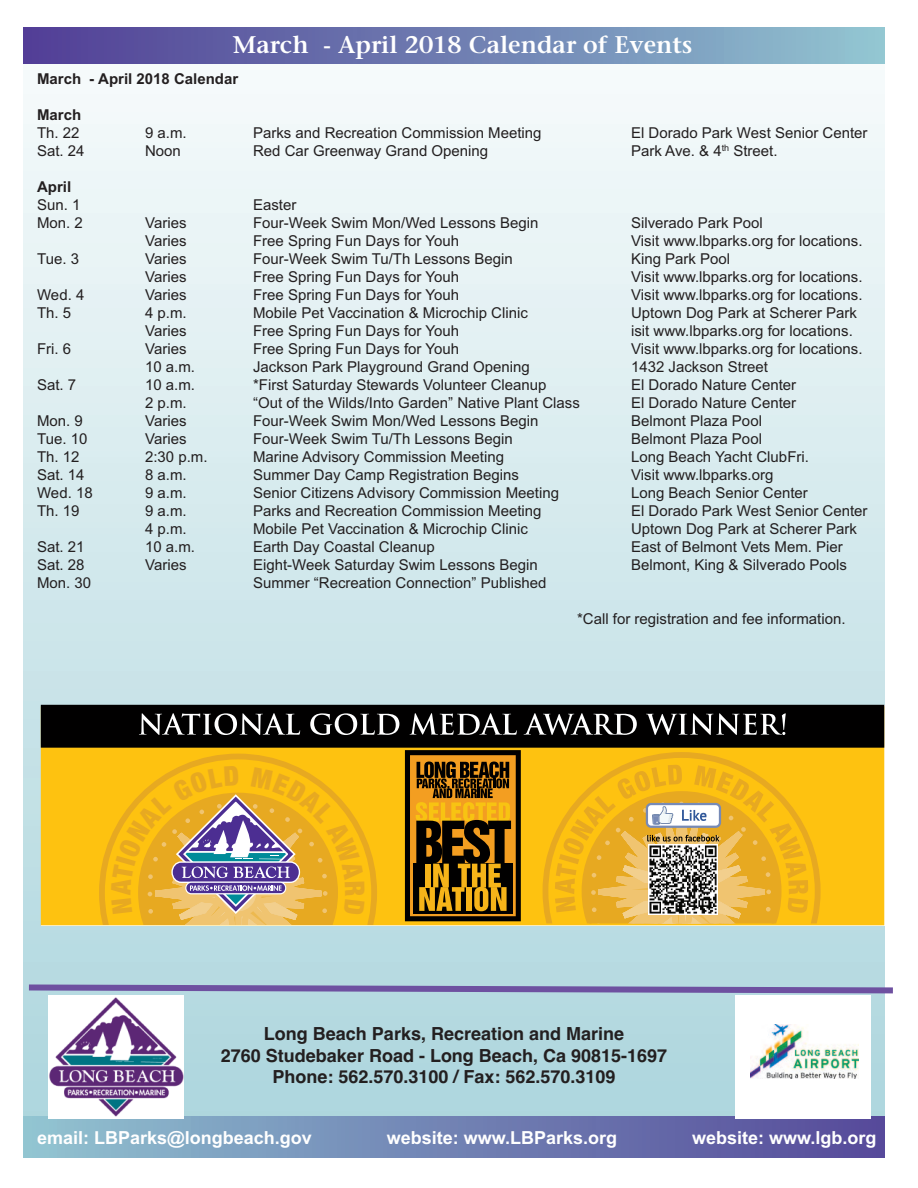
<style>
.page{position:relative;width:918px;height:1188px;background:#fff}
.page>*{position:absolute;margin:0;border:0;box-sizing:border-box;transform-origin:0 0}
.t1{font:600 24px "Stone Serif";color:#fff}
.t2{font:700 18px/21.6px "Helvetica";color:#231f20;text-align:center}
.t3{font:700 18px "Arial";color:#fff}
.t4{font:15px "Arial";color:#231f20}
.t5{font:700 15px "Arial";color:#231f20}
</style>
<div class="page">
<div style="left:23px;top:27px;width:862px;height:1130px;background:linear-gradient(to bottom,#f8fbfc,#abd4dc)"></div>
<div style="left:23px;top:27px;width:862px;height:37px;background:linear-gradient(to right,#503c95,#90c3d0)"></div>
<div style="left:23px;top:1117px;width:862px;height:40px;background:linear-gradient(to right,#90c1d0,#554799)"></div>
<svg style="left:23px;top:981px;width:870px;height:15px;background:#99a2c6"></svg>
<img style="left:49px;top:995px;width:134px;height:124px">
<div style="left:736px;top:995px;width:135px;height:124px;background:#fff"></div>
<img style="left:750px;top:1024px;width:108px;height:54px">
<div style="left:41px;top:706px;width:843px;height:219px;background:#fec210"></div>
<svg style="left:543px;top:752px;width:278px;height:171px"></svg>
<div style="left:405px;top:750px;width:116px;height:171px;border:21px solid #010000"></div>
<div style="left:410px;top:755px;width:106px;height:161px;border:11px solid #f39e21"></div>
<div style="left:413px;top:864px;width:100px;height:50px;background:#010000"></div>
<svg style="left:416px;top:762px;width:95px;height:149px"></svg>
<div style="left:41px;top:705px;width:843px;height:43px;background:#010000"></div>
<svg style="left:139px;top:713px;width:161px;height:22px"></svg>
<svg style="left:310px;top:713px;width:89px;height:22px"></svg>
<svg style="left:410px;top:713px;width:107px;height:22px"></svg>
<svg style="left:524px;top:713px;width:113px;height:22px"></svg>
<svg style="left:646px;top:713px;width:140px;height:22px"></svg>
<svg style="left:555px;top:765px;width:253px;height:159px"></svg>
<svg style="left:99px;top:754px;width:278px;height:171px"></svg>
<svg style="left:111px;top:766px;width:254px;height:160px"></svg>
<h1 class="t1" style="left:233px;top:36px;width:461px">March - April 2018 Calendar of Events</h1>
<p class="t5" style="left:37px;top:70px;width:203px">March - April 2018 Calendar</p>
<p class="t5" style="left:37px;top:106px;width:46px">March</p>
<p class="t4" style="left:37px;top:124px;width:44px">Th. 22</p>
<p class="t4" style="left:145px;top:124px;width:43px">9 a.m.</p>
<p class="t4" style="left:253px;top:124px;width:290px">Parks and Recreation Commission Meeting</p>
<p class="t4" style="left:631px;top:124px;width:238px">El Dorado Park West Senior Center</p>
<p class="t4" style="left:37px;top:142px;width:49px">Sat. 24</p>
<p class="t4" style="left:145px;top:142px;width:37px">Noon</p>
<p class="t4" style="left:253px;top:142px;width:237px">Red Car Greenway Grand Opening</p>
<p class="t4" style="left:631px;top:142px;width:148px">Park Ave. &amp; 4<sup>th</sup> Street.</p>
<p class="t5" style="left:37px;top:178px;width:36px">April</p>
<p class="t4" style="left:37px;top:196px;width:45px">Sun. 1</p>
<p class="t4" style="left:253px;top:196px;width:45px">Easter</p>
<p class="t4" style="left:37px;top:214px;width:47px">Mon. 2</p>
<p class="t4" style="left:145px;top:214px;width:43px">Varies</p>
<p class="t4" style="left:253px;top:214px;width:287px">Four-Week Swim Mon/Wed Lessons Begin</p>
<p class="t4" style="left:631px;top:214px;width:133px">Silverado Park Pool</p>
<p class="t4" style="left:145px;top:232px;width:43px">Varies</p>
<p class="t4" style="left:253px;top:232px;width:207px">Free Spring Fun Days for Youh</p>
<p class="t4" style="left:631px;top:232px;width:233px">Visit www.lbparks.org for locations.</p>
<p class="t4" style="left:37px;top:250px;width:43px">Tue. 3</p>
<p class="t4" style="left:145px;top:250px;width:43px">Varies</p>
<p class="t4" style="left:253px;top:250px;width:261px">Four-Week Swim Tu/Th Lessons Begin</p>
<p class="t4" style="left:631px;top:250px;width:101px">King Park Pool</p>
<p class="t4" style="left:145px;top:268px;width:43px">Varies</p>
<p class="t4" style="left:253px;top:268px;width:207px">Free Spring Fun Days for Youh</p>
<p class="t4" style="left:631px;top:268px;width:233px">Visit www.lbparks.org for locations.</p>
<p class="t4" style="left:37px;top:286px;width:49px">Wed. 4</p>
<p class="t4" style="left:145px;top:286px;width:43px">Varies</p>
<p class="t4" style="left:253px;top:286px;width:207px">Free Spring Fun Days for Youh</p>
<p class="t4" style="left:631px;top:286px;width:233px">Visit www.lbparks.org for locations.</p>
<p class="t4" style="left:37px;top:304px;width:36px">Th. 5</p>
<p class="t4" style="left:145px;top:304px;width:43px">4 p.m.</p>
<p class="t4" style="left:253px;top:304px;width:276px">Mobile Pet Vaccination &amp; Microchip Clinic</p>
<p class="t4" style="left:631px;top:304px;width:227px">Uptown Dog Park at Scherer Park</p>
<p class="t4" style="left:145px;top:322px;width:43px">Varies</p>
<p class="t4" style="left:253px;top:322px;width:207px">Free Spring Fun Days for Youh</p>
<p class="t4" style="left:631px;top:322px;width:223px">isit www.lbparks.org for locations.</p>
<p class="t4" style="left:37px;top:340px;width:36px">Fri. 6</p>
<p class="t4" style="left:145px;top:340px;width:43px">Varies</p>
<p class="t4" style="left:253px;top:340px;width:207px">Free Spring Fun Days for Youh</p>
<p class="t4" style="left:631px;top:340px;width:233px">Visit www.lbparks.org for locations.</p>
<p class="t4" style="left:145px;top:358px;width:52px">10 a.m.</p>
<p class="t4" style="left:253px;top:358px;width:278px">Jackson Park Playground Grand Opening</p>
<p class="t4" style="left:631px;top:358px;width:138px">1432 Jackson Street</p>
<p class="t4" style="left:37px;top:376px;width:41px">Sat. 7</p>
<p class="t4" style="left:145px;top:376px;width:52px">10 a.m.</p>
<p class="t4" style="left:253px;top:376px;width:295px">*First Saturday Stewards Volunteer Cleanup</p>
<p class="t4" style="left:631px;top:376px;width:167px">El Dorado Nature Center</p>
<p class="t4" style="left:145px;top:394px;width:43px">2 p.m.</p>
<p class="t4" style="left:253px;top:394px;width:328px">“Out of the Wilds/Into Garden” Native Plant Class</p>
<p class="t4" style="left:631px;top:394px;width:167px">El Dorado Nature Center</p>
<p class="t4" style="left:37px;top:412px;width:47px">Mon. 9</p>
<p class="t4" style="left:145px;top:412px;width:43px">Varies</p>
<p class="t4" style="left:253px;top:412px;width:287px">Four-Week Swim Mon/Wed Lessons Begin</p>
<p class="t4" style="left:631px;top:412px;width:132px">Belmont Plaza Pool</p>
<p class="t4" style="left:37px;top:430px;width:52px">Tue. 10</p>
<p class="t4" style="left:145px;top:430px;width:43px">Varies</p>
<p class="t4" style="left:253px;top:430px;width:261px">Four-Week Swim Tu/Th Lessons Begin</p>
<p class="t4" style="left:631px;top:430px;width:132px">Belmont Plaza Pool</p>
<p class="t4" style="left:37px;top:448px;width:44px">Th. 12</p>
<p class="t4" style="left:145px;top:448px;width:64px">2:30 p.m.</p>
<p class="t4" style="left:253px;top:448px;width:252px">Marine Advisory Commission Meeting</p>
<p class="t4" style="left:631px;top:448px;width:179px">Long Beach Yacht ClubFri.</p>
<p class="t4" style="left:37px;top:466px;width:49px">Sat. 14</p>
<p class="t4" style="left:145px;top:466px;width:43px">8 a.m.</p>
<p class="t4" style="left:253px;top:466px;width:267px">Summer Day Camp Registration Begins</p>
<p class="t4" style="left:631px;top:466px;width:144px">Visit www.lbparks.org</p>
<p class="t4" style="left:37px;top:484px;width:57px">Wed. 18</p>
<p class="t4" style="left:145px;top:484px;width:43px">9 a.m.</p>
<p class="t4" style="left:253px;top:484px;width:307px">Senior Citizens Advisory Commission Meeting</p>
<p class="t4" style="left:631px;top:484px;width:178px">Long Beach Senior Center</p>
<p class="t4" style="left:37px;top:502px;width:44px">Th. 19</p>
<p class="t4" style="left:145px;top:502px;width:43px">9 a.m.</p>
<p class="t4" style="left:253px;top:502px;width:290px">Parks and Recreation Commission Meeting</p>
<p class="t4" style="left:631px;top:502px;width:238px">El Dorado Park West Senior Center</p>
<p class="t4" style="left:145px;top:520px;width:43px">4 p.m.</p>
<p class="t4" style="left:253px;top:520px;width:276px">Mobile Pet Vaccination &amp; Microchip Clinic</p>
<p class="t4" style="left:631px;top:520px;width:227px">Uptown Dog Park at Scherer Park</p>
<p class="t4" style="left:37px;top:538px;width:49px">Sat. 21</p>
<p class="t4" style="left:145px;top:538px;width:52px">10 a.m.</p>
<p class="t4" style="left:253px;top:538px;width:183px">Earth Day Coastal Cleanup</p>
<p class="t4" style="left:631px;top:538px;width:213px">East of Belmont Vets Mem. Pier</p>
<p class="t4" style="left:37px;top:556px;width:49px">Sat. 28</p>
<p class="t4" style="left:145px;top:556px;width:43px">Varies</p>
<p class="t4" style="left:253px;top:556px;width:286px">Eight-Week Saturday Swim Lessons Begin</p>
<p class="t4" style="left:631px;top:556px;width:217px">Belmont, King &amp; Silverado Pools</p>
<p class="t4" style="left:37px;top:574px;width:56px">Mon. 30</p>
<p class="t4" style="left:253px;top:574px;width:295px">Summer “Recreation Connection” Published</p>
<p class="t4" style="left:577px;top:610px;width:270px">*Call for registration and fee information.</p>
<p class="t2" style="left:221px;top:1023px;width:448px">Long Beach Parks, Recreation and Marine<br>2760 Studebaker Road - Long Beach, Ca 90815-1697<br>Phone: 562.570.3100 / Fax: 562.570.3109</p>
<p class="t3" style="left:37px;top:1127px;width:276px">email: LBParks@longbeach.gov</p>
<p class="t3" style="left:387px;top:1127px;width:232px">website: www.LBParks.org</p>
<p class="t3" style="left:692px;top:1127px;width:186px">website: www.lgb.org</p>
</div>
